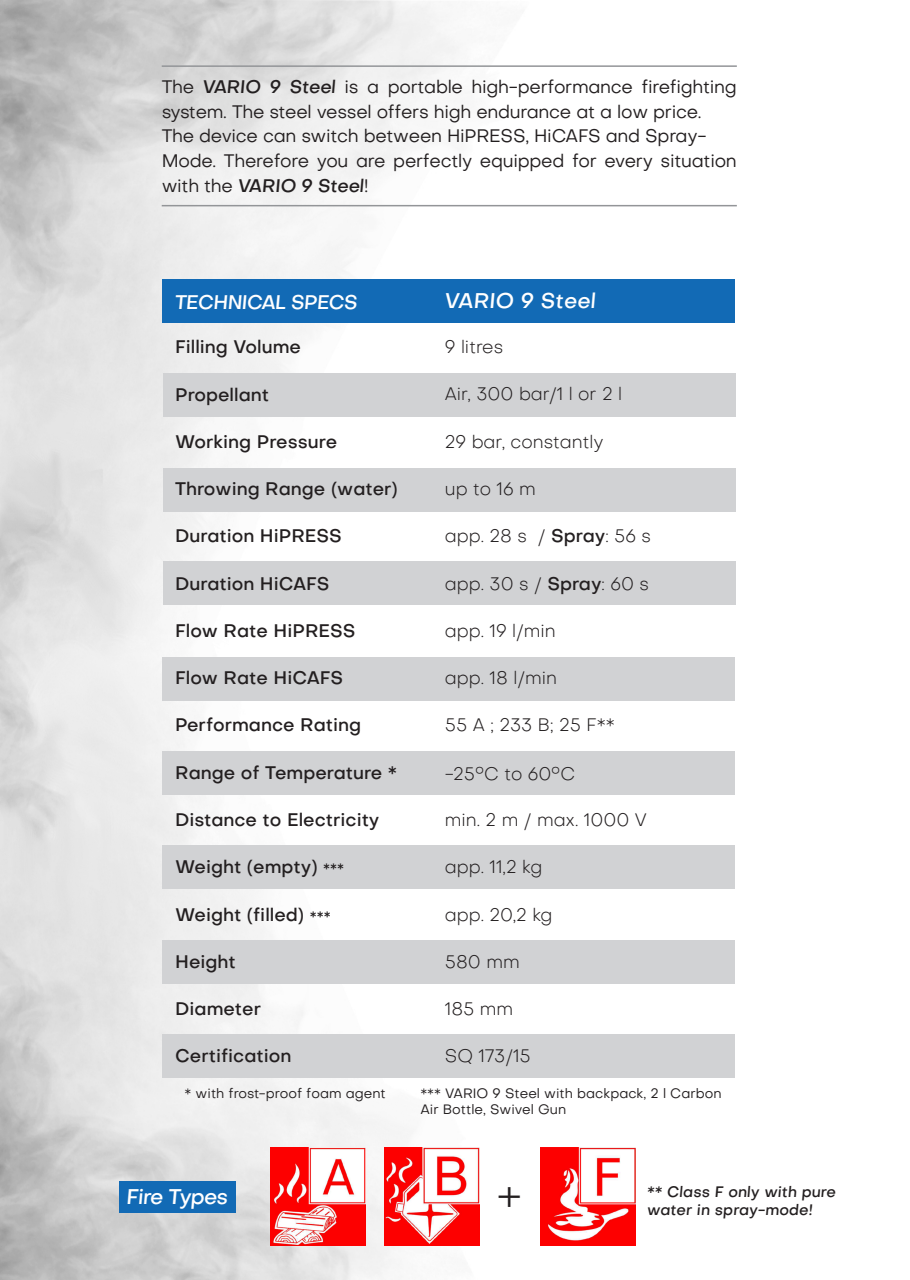
<style>
.page{position:relative;width:910px;height:1280px;background:#fff}
.page>*{position:absolute;margin:0;border:0;box-sizing:border-box;transform-origin:0 0}
.t1{font:300 45px "Objectivity";color:#231f20}
.t2{font:italic 500 21px "Objectivity";color:#fff}
.t3{font:italic 500 21px "Objectivity";letter-spacing:-.04em;color:#fff}
.t4{font:italic 500 19.5px "Objectivity";letter-spacing:-.04em;color:#fff}
.t5{font:500 18px "Objectivity";color:#231f20}
.t6{font:18px/24.6px "Objectivity";letter-spacing:-.015em;color:#231f20}
.t7{font:300 18px "Objectivity";color:#231f20}
.t8{font:italic 500 15px/18px "Objectivity";color:#231f20}
.t9{font:13.5px/16.2px "Objectivity";color:#231f20}
.s1{font-weight:500;font-style:italic}
.s2{font-weight:500}
.s3{font-size:13.5px}
</style>
<div class="page">
<img style="left:0;top:0;width:737px;height:1280px">
<div style="left:119px;top:1181px;width:117px;height:31px;background:#126ab5"></div>
<div style="left:163px;top:279px;width:572px;height:44px;background:#126ab5"></div>
<div style="left:163px;top:373px;width:572px;height:44px;background:#d1d2d4"></div>
<div style="left:163px;top:468px;width:572px;height:44px;background:#d1d2d4"></div>
<div style="left:163px;top:561px;width:572px;height:44px;background:#d1d2d4"></div>
<div style="left:163px;top:657px;width:572px;height:44px;background:#d1d2d4"></div>
<div style="left:163px;top:751px;width:572px;height:44px;background:#d1d2d4"></div>
<div style="left:163px;top:845px;width:572px;height:44px;background:#d1d2d4"></div>
<div style="left:163px;top:940px;width:572px;height:44px;background:#d1d2d4"></div>
<div style="left:163px;top:1034px;width:572px;height:44px;background:#d1d2d4"></div>
<img style="left:541px;top:1147px;width:95px;height:99px">
<img style="left:384px;top:1147px;width:95px;height:99px">
<img style="left:270px;top:1147px;width:95px;height:99px">
<hr style="left:162px;top:65px;width:575px;height:2px;background:#939598">
<hr style="left:162px;top:205px;width:575px;height:1px;background:#939598">
<p class="t6" style="left:162px;top:74px;width:577px">The <span class="s1">VARIO 9 Steel</span> is a portable high-performance firefighting system. The steel vessel offers high endurance at a low price.<br>The device can switch between HiPRESS, HiCAFS and Spray-Mode. Therefore you are perfectly equipped for every situation with the <span class="s1">VARIO 9 Steel</span>!</p>
<p class="t4" style="left:175px;top:288px;width:184px">TECHNICAL SPECS</p>
<p class="t2" style="left:445px;top:287px;width:153px">VARIO 9 Steel</p>
<p class="t5" style="left:175px;top:335px;width:127px">Filling Volume</p>
<p class="t7" style="left:445px;top:335px;width:60px">9 litres</p>
<p class="t5" style="left:175px;top:382px;width:95px">Propellant</p>
<p class="t7" style="left:445px;top:382px;width:179px">Air, 300 bar/1 l or 2 l</p>
<p class="t5" style="left:175px;top:429px;width:163px">Working Pressure</p>
<p class="t7" style="left:445px;top:430px;width:160px">29 bar, constantly</p>
<p class="t5" style="left:175px;top:476px;width:224px">Throwing Range (water)</p>
<p class="t7" style="left:445px;top:477px;width:93px">up to 16 m</p>
<p class="t5" style="left:175px;top:524px;width:168px">Duration HiPRESS</p>
<p class="t7" style="left:445px;top:524px;width:208px">app. 28 s / <span class="s2">Spray</span>: 56 s</p>
<p class="t5" style="left:175px;top:571px;width:156px">Duration HiCAFS</p>
<p class="t7" style="left:445px;top:572px;width:206px">app. 30 s / <span class="s2">Spray</span>: 60 s</p>
<p class="t5" style="left:175px;top:618px;width:182px">Flow Rate HiPRESS</p>
<p class="t7" style="left:445px;top:619px;width:112px">app. 19 l/min</p>
<p class="t5" style="left:175px;top:665px;width:170px">Flow Rate HiCAFS</p>
<p class="t7" style="left:445px;top:666px;width:114px">app. 18 l/min</p>
<p class="t5" style="left:175px;top:713px;width:187px">Performance Rating</p>
<p class="t7" style="left:445px;top:713px;width:172px">55 A ; 233 B; 25 F**</p>
<p class="t5" style="left:175px;top:760px;width:224px">Range of Temperature *</p>
<p class="t5" style="left:175px;top:807px;width:206px">Distance to Electricity</p>
<p class="t7" style="left:445px;top:808px;width:204px">min. 2 m / max. 1000 V</p>
<p class="t5" style="left:175px;top:855px;width:170px">Weight (empty) <span class="s3">***</span></p>
<p class="t7" style="left:445px;top:855px;width:99px">app. 11,2 kg</p>
<p class="t5" style="left:175px;top:902px;width:157px">Weight (filled) <span class="s3">***</span></p>
<p class="t7" style="left:445px;top:902px;width:109px">app. 20,2 kg</p>
<p class="t5" style="left:175px;top:949px;width:62px">Height</p>
<p class="t7" style="left:445px;top:950px;width:76px">580 mm</p>
<p class="t5" style="left:175px;top:996px;width:87px">Diameter</p>
<p class="t7" style="left:445px;top:997px;width:70px">185 mm</p>
<p class="t5" style="left:175px;top:1044px;width:118px">Certification</p>
<p class="t7" style="left:445px;top:1044px;width:88px">SQ 173/15</p>
<p class="t7" style="left:445px;top:762px;width:132px">-25°C to 60°C</p>
<p class="t9" style="left:185px;top:1084px;width:203px">* with frost-proof foam agent</p>
<p class="t9" style="left:420px;top:1084px;width:303px">*** VARIO 9 Steel with backpack, 2 l Carbon<br>Air Bottle, Swivel Gun</p>
<p class="t3" style="left:127px;top:1182px;width:103px">Fire Types</p>
<h1 class="t1" style="left:497px;top:1166px;width:27px">+</h1>
<p class="t8" style="left:647px;top:1183px;width:191px">** Class F only with pure water in spray-mode!</p>
</div>
